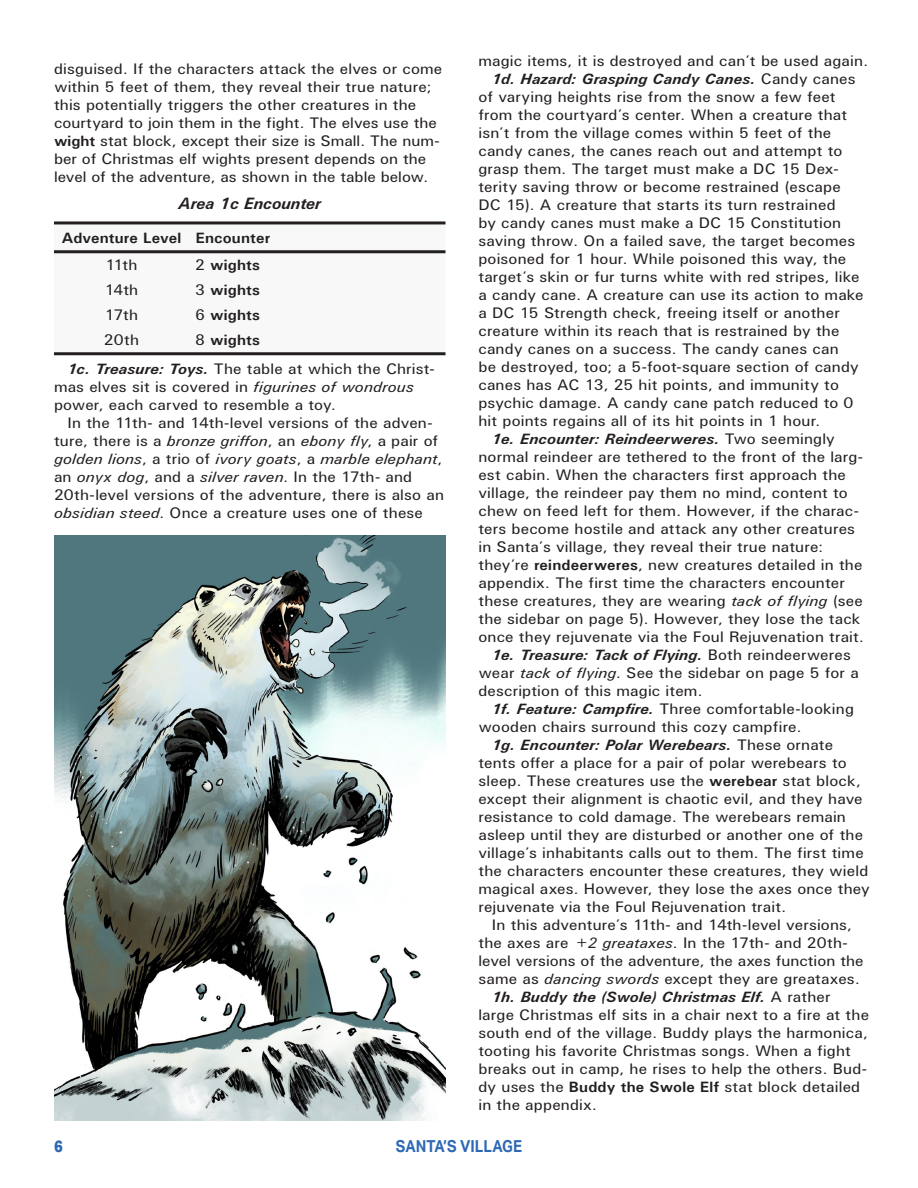
<style>
.page{position:relative;width:918px;height:1188px;background:#fff}
.page>*{position:absolute;margin:0;border:0;box-sizing:border-box;transform-origin:0 0}
.p_Table_Title{font:italic 700 16.5px "U001";color:#231f20}
.t1{font:700 16.5px "Aktiv Grotesk";color:#2f69b3;scale:.9 1}
.t2{font:800 16.5px "Aktiv Grotesk";color:#2f69b3;scale:.9 1}
.p_body{font:15px/18px "U001";letter-spacing:.01em;color:#231f20;scale:1.05 1}
.p_table_body{font:700 15px "U001";letter-spacing:.01em;color:#231f20;scale:1.05 1}
.p_table_header{font:700 15px "U001";letter-spacing:.01em;color:#231f20;scale:1.05 1}
.p_table_body-2{font:15px "U001";letter-spacing:-.005em;color:#231f20;scale:1.05 1}
.s1{font-weight:700}
.s2{font-weight:400}
.s3{font-weight:700;font-style:italic}
.s4{font-style:italic}
</style>
<div class="page">
<svg style="left:54px;top:224px;width:392px;height:30px"></svg>
<hr style="left:54px;top:221px;width:135px;height:3px;background:#231f20">
<hr style="left:189px;top:221px;width:257px;height:3px;background:#231f20">
<hr style="left:54px;top:250px;width:135px;height:3px;background:#231f20">
<hr style="left:189px;top:250px;width:257px;height:3px;background:#231f20">
<hr style="left:54px;top:352px;width:135px;height:3px;background:#231f20">
<hr style="left:189px;top:352px;width:257px;height:3px;background:#231f20">
<img style="left:54px;top:536px;width:392px;height:584px">
<p class="p_body" style="left:54px;top:60px;width:371px">disguised. If the characters attack the elves or come within 5 feet of them, they reveal their true nature; this potentially triggers the other creatures in the courtyard to join them in the fight. The elves use the <span class="s1">wight</span> stat block, except their size is Small. The num&shy;ber of Christmas elf wights present depends on the level of the adventure, as shown in the table below.</p>
<p class="p_Table_Title" style="left:179px;top:193px;width:144px">Area 1c Encounter</p>
<p class="p_table_header" style="left:62px;top:228px;width:115px">Adventure Level</p>
<p class="p_table_header" style="left:196px;top:228px;width:72px">Encounter</p>
<p class="p_table_body-2" style="left:105px;top:255px;width:32px">11th</p>
<p class="p_table_body" style="left:195px;top:255px;width:63px"><span class="s2">2</span> wights</p>
<p class="p_table_body-2" style="left:105px;top:280px;width:33px">14th</p>
<p class="p_table_body" style="left:195px;top:280px;width:63px"><span class="s2">3</span> wights</p>
<p class="p_table_body-2" style="left:105px;top:305px;width:33px">17th</p>
<p class="p_table_body" style="left:195px;top:305px;width:63px"><span class="s2">6</span> wights</p>
<p class="p_table_body-2" style="left:104px;top:330px;width:35px">20th</p>
<p class="p_table_body" style="left:195px;top:330px;width:63px"><span class="s2">8</span> wights</p>
<p class="p_body" style="left:54px;top:360px;width:364px;text-indent:14px"><span class="s3">1c. Treasure: Toys.</span> The table at which the Christ&shy;mas elves sit is covered in <span class="s4">figurines of wondrous </span>power, each carved to resemble a toy.</p>
<p class="p_body" style="left:54px;top:414px;width:373px;text-indent:14px">In the 11th- and 14th-level versions of the adven&shy;ture, there is a <span class="s4">bronze griffon</span>, an <span class="s4">ebony fly</span>, a pair of <span class="s4">golden lions</span>, a trio of <span class="s4">ivory goats</span>, a <span class="s4">marble elephant</span>, an <span class="s4">onyx dog</span>, and a <span class="s4">silver raven</span>. In the 17th- and 20th-level versions of the adventure, there is also an <span class="s4">obsidian steed</span>. Once a creature uses one of these</p>
<p class="p_body" style="left:478px;top:51px;width:373px">magic items, it is destroyed and can’t be used again.</p>
<p class="p_body" style="left:478px;top:69px;width:368px;text-indent:14px"><span class="s3">1d. Hazard: Grasping Candy Canes.</span> Candy canes of varying heights rise from the snow a few feet from the courtyard’s center. When a creature that isn’t from the village comes within 5 feet of the candy canes, the canes reach out and attempt to grasp them. The target must make a DC 15 Dex&shy;terity saving throw or become restrained (escape DC 15). A creature that starts its turn restrained<br>by candy canes must make a DC 15 Constitution saving throw. On a failed save, the target becomes poisoned for 1 hour. While poisoned this way, the target’s skin or fur turns white with red stripes, like a candy cane. A creature can use its action to make a DC 15 Strength check, freeing itself or another creature within its reach that is restrained by the candy canes on a success. The candy canes can<br>be destroyed, too; a 5-foot-square section of candy canes has AC 13, 25 hit points, and immunity to psychic damage. A candy cane patch reduced to 0 hit points regains all of its hit points in 1 hour.</p>
<p class="p_body" style="left:478px;top:429px;width:369px;text-indent:14px"><span class="s3">1e. Encounter: Reindeerweres.</span> Two seemingly normal reindeer are tethered to the front of the larg&shy;est cabin. When the characters first approach the village, the reindeer pay them no mind, content to chew on feed left for them. However, if the charac&shy;ters become hostile and attack any other creatures in Santa’s village, they reveal their true nature: they’re <span class="s1">reindeerweres</span>, new creatures detailed in the appendix. The first time the characters encounter these creatures, they are wearing <span class="s4">tack of flying</span> (see the sidebar on page 5). However, they lose the tack once they rejuvenate via the Foul Rejuvenation trait.</p>
<p class="p_body" style="left:478px;top:645px;width:364px;text-indent:14px"><span class="s3">1e. Treasure: Tack of Flying.</span> Both reindeerweres wear <span class="s4">tack of flying</span>. See the sidebar on page 5 for a description of this magic item.</p>
<p class="p_body" style="left:478px;top:699px;width:359px;text-indent:14px"><span class="s3">1f. Feature: Campfire.</span> Three comfortable-looking wooden chairs surround this cozy campfire.</p>
<p class="p_body" style="left:478px;top:735px;width:374px;text-indent:14px"><span class="s3">1g. Encounter: Polar Werebears.</span> These ornate tents offer a place for a pair of polar werebears to sleep. These creatures use the <span class="s1">werebear</span> stat block, except their alignment is chaotic evil, and they have resistance to cold damage. The werebears remain asleep until they are disturbed or another one of the village’s inhabitants calls out to them. The first time the characters encounter these creatures, they wield magical axes. However, they lose the axes once they rejuvenate via the Foul Rejuvenation trait.</p>
<p class="p_body" style="left:478px;top:915px;width:368px;text-indent:14px">In this adventure’s 11th- and 14th-level versions, the axes are <span class="s4">+2 greataxes</span>. In the 17th- and 20th&shy;level versions of the adventure, the axes function the same as <span class="s4">dancing swords</span> except they are greataxes.</p>
<p class="p_body" style="left:478px;top:987px;width:374px;text-indent:14px"><span class="s3">1h. Buddy the (Swole) Christmas Elf.</span> A rather large Christmas elf sits in a chair next to a fire at the south end of the village. Buddy plays the harmonica, tooting his favorite Christmas songs. When a fight breaks out in camp, he rises to help the others. Bud&shy;dy uses the <span class="s1">Buddy the Swole Elf</span> stat block detailed in the appendix.</p>
<p class="t2" style="left:54px;top:1137px;width:11px">6</p>
<p class="t1" style="left:396px;top:1137px;width:142px">SANTA’S VILLAGE</p>
</div>
